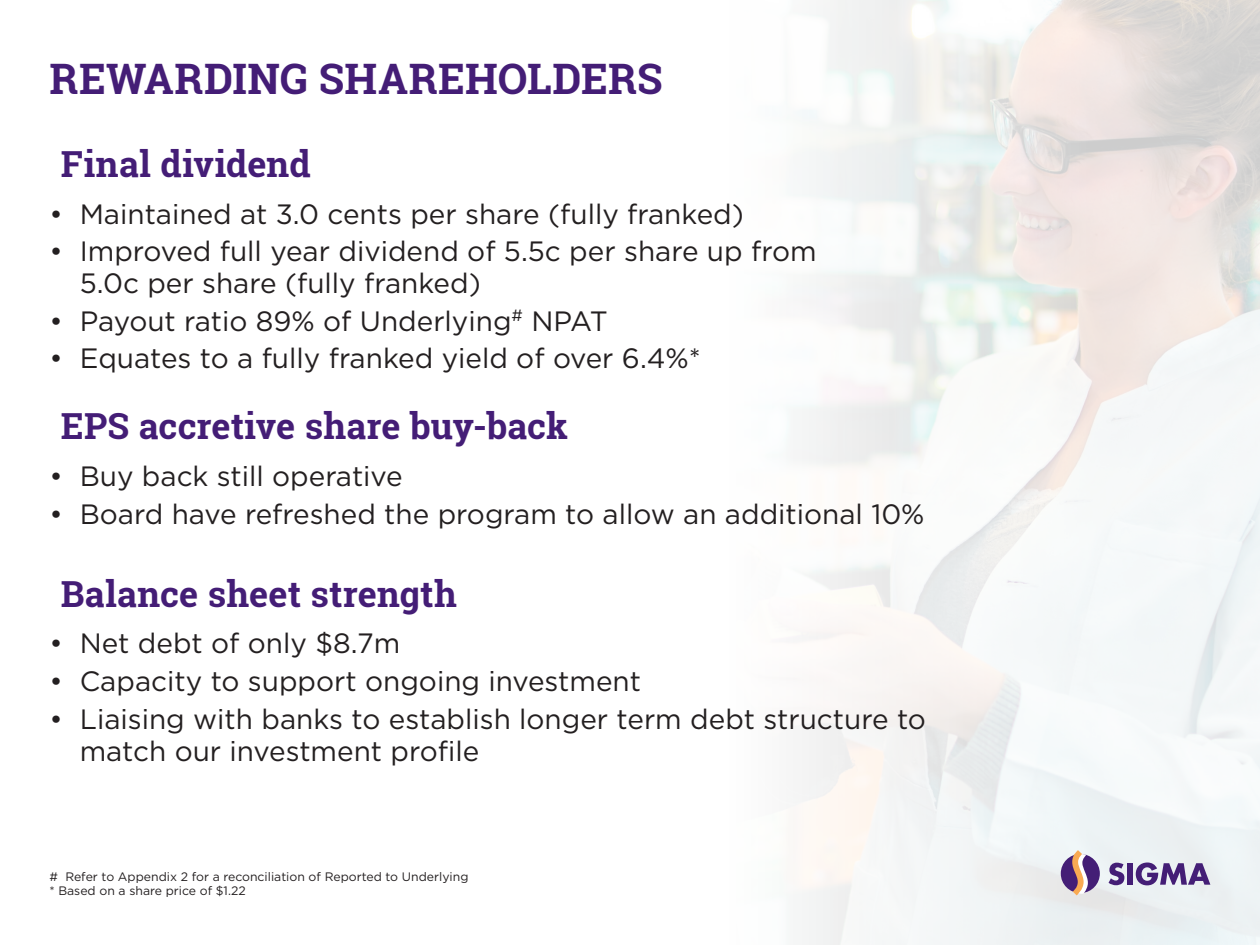
<style>
.page{position:relative;width:1260px;height:945px;background:#fff}
.page>*{position:absolute;margin:0;border:0;box-sizing:border-box;transform-origin:0 0}
.t1{font:700 42px "Roboto Slab";letter-spacing:.005em;color:#441d76}
.t2{font:700 35.88px "Roboto Slab";letter-spacing:.005em;color:#441d76}
.t3{font:28px/31.8px "Gotham";color:#231f20}
.t4{font:12.25px/14px "Gotham";color:#231f20}
</style>
<div class="page">
<svg style="left:1109px;top:863px;width:15px;height:22px"></svg>
<div style="left:1127px;top:863px;width:6px;height:22px;background:#441e76"></div>
<svg style="left:1136px;top:863px;width:74px;height:22px;background:#8c79ac"></svg>
<svg style="left:1061px;top:850px;width:39px;height:45px"></svg>
<h1 class="t1" style="left:50px;top:50px;width:614px">REWARDING SHAREHOLDERS</h1>
<p class="t2" style="left:61px;top:139px;width:251px">Final dividend</p>
<p class="t3" style="left:50px;top:197px;width:696px">• Maintained at 3.0 cents per share (fully franked)</p>
<p class="t3" style="left:80px;top:235px;width:738px;text-indent:-30px">• Improved full year dividend of 5.5c per share up from<br>5.0c per share (fully franked)</p>
<p class="t3" style="left:50px;top:304px;width:560px">• Payout ratio 89% of Underlying<sup>#</sup> NPAT</p>
<p class="t3" style="left:50px;top:342px;width:653px">• Equates to a fully franked yield of over 6.4%*</p>
<p class="t2" style="left:61px;top:402px;width:509px">EPS accretive share buy-back</p>
<p class="t3" style="left:50px;top:460px;width:355px">• Buy back still operative</p>
<p class="t3" style="left:50px;top:497px;width:876px">• Board have refreshed the program to allow an additional 10%</p>
<p class="t2" style="left:61px;top:569px;width:398px">Balance sheet strength</p>
<p class="t3" style="left:50px;top:627px;width:352px">• Net debt of only $8.7m</p>
<p class="t3" style="left:50px;top:665px;width:593px">• Capacity to support ongoing investment</p>
<p class="t3" style="left:80px;top:702px;width:848px;text-indent:-30px">• Liaising with banks to establish longer term debt structure to match our investment profile</p>
<p class="t4" style="left:49px;top:870px;width:421px"># Refer to Appendix 2 for a reconciliation of Reported to Underlying * Based on a share price of $1.22</p>
</div>
